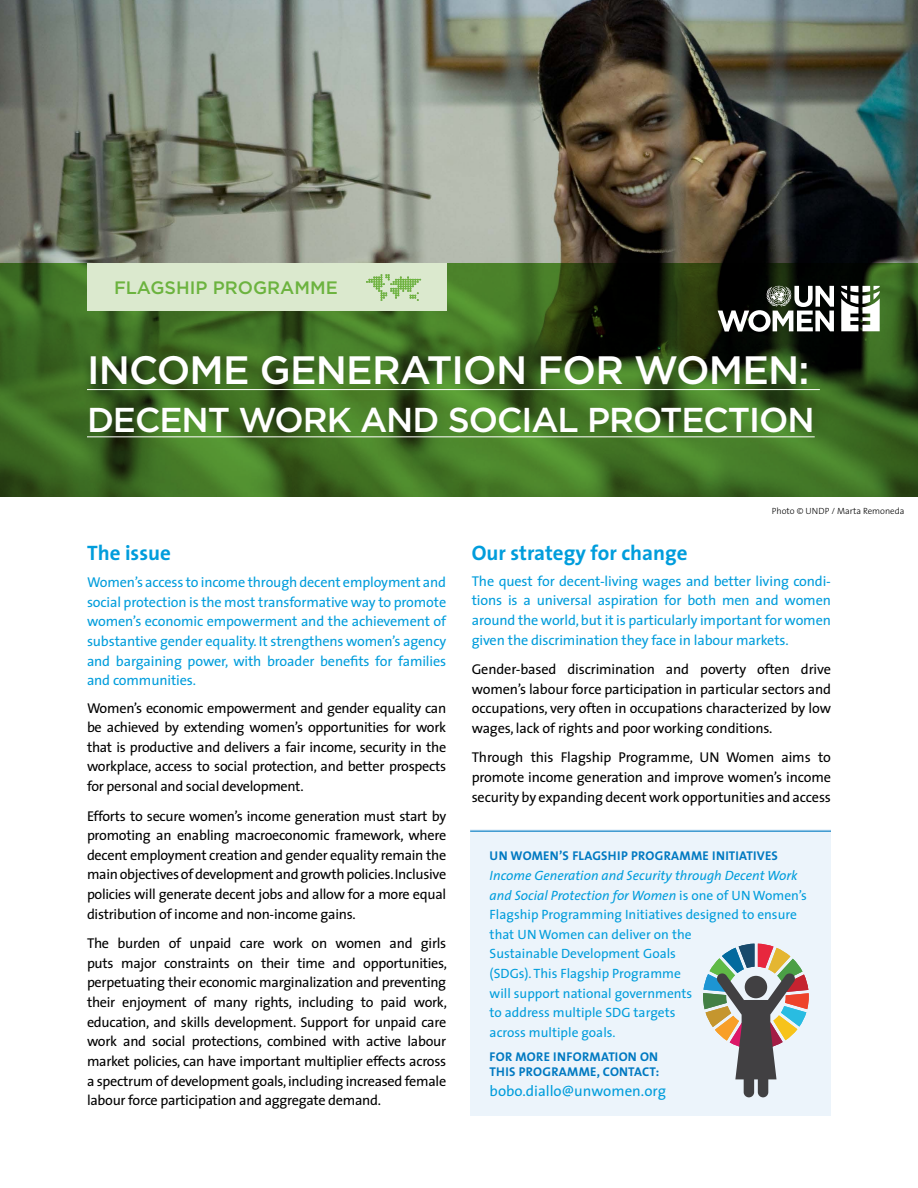
<style>
.page{position:relative;width:918px;height:1188px;background:#fff}
.page>*{position:absolute;margin:0;border:0;box-sizing:border-box;transform-origin:0 0}
.t1{font:500 39.6px "Gotham";letter-spacing:-.02em;color:#fff}
.t2{font:500 34.5px "Gotham";letter-spacing:-.03em;color:#fff}
.t3{font:700 21px "The Sans";color:#009ddc}
.t4{font:500 18px "Gotham";color:#6cb33f}
.t5{font:15px "The Sans";color:#009ddc}
.t6{font:14.25px/19.6px "The Sans";letter-spacing:-.02em;color:#000;text-align:justify}
.t7{font:14.25px/19.6px "The Sans";letter-spacing:-.01em;color:#009ddc;text-align:justify}
.t8{font:13.5px/19.6px "The Sans";color:#009ddc}
.t9{font:12.75px/15px "The Sans Bold Caps";letter-spacing:.02em;color:#0079c1}
.t10{font:300 9px "The Sans";color:#000}
.s1{font-style:italic}
</style>
<div class="page">
<img style="left:0;top:0;width:918px;height:263px">
<svg style="left:0;top:263px;width:918px;height:234px;background:#396420"></svg>
<hr style="left:87px;top:389px;width:733px;height:1px;background:#fff">
<hr style="left:87px;top:436px;width:728px;height:1px;background:#fff">
<div style="left:87px;top:263px;width:359px;height:48px;background:#dbe9ce"></div>
<svg style="left:718px;top:285px;width:116px;height:47px"></svg>
<svg style="left:841px;top:286px;width:39px;height:45px"></svg>
<div style="left:470px;top:830px;width:361px;height:286px;background:#ecf4fb"></div>
<hr style="left:470px;top:831px;width:361px;height:1px;background:#0079c1">
<svg style="left:703px;top:944px;width:106px;height:153px"></svg>
<div style="left:745px;top:976px;width:22px;height:22px;background:#414042;border-radius:50%"></div>
<img style="left:366px;top:274px;width:56px;height:27px">
<p class="t4" style="left:114px;top:278px;width:225px">FLAGSHIP PROGRAMME</p>
<h1 class="t1" style="left:87px;top:348px;width:724px">INCOME GENERATION FOR WOMEN:</h1>
<h2 class="t2" style="left:87px;top:400px;width:729px">DECENT WORK AND SOCIAL PROTECTION</h2>
<h3 class="t3" style="left:87px;top:535px;width:85px">The issue</h3>
<p class="t7" style="left:87px;top:572px;width:361px">Women’s access to income through decent employment and social protection is the most transformative way to promote women’s economic empowerment and the achievement of substantive gender equality. It strengthens women’s agency and bargaining power, with broader benefits for families and communities.</p>
<p class="t6" style="left:87px;top:697px;width:361px">Women’s economic empowerment and gender equality can be achieved by extending women’s opportunities for work that is productive and delivers a fair income, security in the workplace, access to social protection, and better prospects for personal and social development.</p>
<p class="t6" style="left:87px;top:805px;width:361px">Efforts to secure women’s income generation must start by promoting an enabling macroeconomic framework, where decent employment creation and gender equality remain the main objectives of development and growth policies. Inclusive policies will generate decent jobs and allow for a more equal distribution of income and non-income gains.</p>
<p class="t6" style="left:87px;top:933px;width:361px">The burden of unpaid care work on women and girls puts major constraints on their time and opportunities, perpetuating their economic marginalization and preventing their enjoyment of many rights, including to paid work, education, and skills development. Support for unpaid care work and social protections, combined with active labour market policies, can have important multiplier effects across a spectrum of development goals, including increased female labour force participation and aggregate demand.</p>
<p class="t10" style="left:772px;top:503px;width:134px">Photo © UNDP / Marta Remoneda</p>
<h3 class="t3" style="left:472px;top:535px;width:217px">Our strategy for change</h3>
<p class="t7" style="left:472px;top:571px;width:361px">The quest for decent-living wages and better living condi&shy;tions is a universal aspiration for both men and women around the world, but it is particularly important for women given the discrimination they face in labour markets.</p>
<p class="t6" style="left:472px;top:659px;width:361px">Gender-based discrimination and poverty often drive women’s labour force participation in particular sectors and occupations, very often in occupations characterized by low wages, lack of rights and poor working conditions.</p>
<p class="t6" style="left:472px;top:747px;width:361px">Through this Flagship Programme, UN Women aims to promote income generation and improve women’s income security by expanding decent work opportunities and access</p>
<p class="t9" style="left:490px;top:848px;width:290px">UN WOMEN’S FLAGSHIP PROGRAMME INITIATIVES</p>
<p class="t8" style="left:490px;top:865px;width:319px"><span class="s1">Income Generation and Security through Decent Work and Social Protection for Women</span> is one of UN Women’s Flagship Programming Initiatives designed to ensure that UN Women can deliver on the<br>Sustainable Development Goals<br>(SDGs). This Flagship Programme<br>will support national governments<br>to address multiple SDG targets<br>across multiple goals.</p>
<p class="t9" style="left:490px;top:1049px;width:171px">FOR MORE INFORMATION ON<br>THIS PROGRAMME, CONTACT:</p>
<p class="t5" style="left:490px;top:1078px;width:178px">bobo.diallo@unwomen.org</p>
</div>
